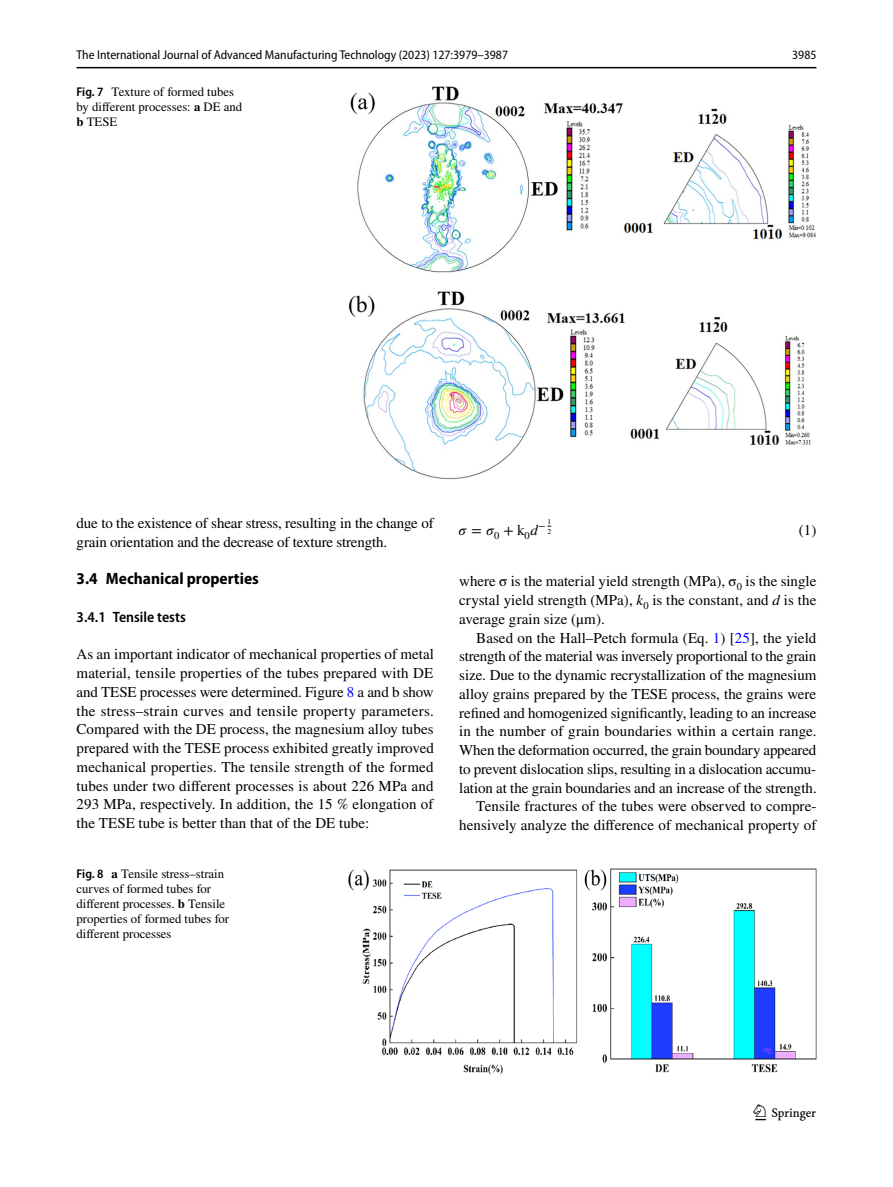
<style>
.page{position:relative;width:893px;height:1187px;background:#fff}
.page>*{position:absolute;margin:0;border:0;box-sizing:border-box;transform-origin:0 0}
.t1{font:22.5px "Springnew Regular 3";color:#000}
.t2{font:700 semi-condensed 16.5px "Myriad Pro";color:#000}
.t3{font:15px/18.8px "STIX";letter-spacing:-.005em;color:#000;text-align:justify}
.t4{font:600 semi-condensed 15px "Myriad Pro";color:#000}
.t5{font:italic 15px "STIX Math";color:#000}
.t6{font:12.75px/15px "STIX";color:#000}
.t7{font:semi-condensed 12.75px "Myriad Pro";color:#000}
.t8{font:10.5px "STIX General";color:#000}
.t9{font:7.5px/10.1px "STIX General";color:#000}
.s1{font-family:"Myriad Pro";font-weight:600;font-stretch:semi-condensed}
.s2{font-weight:700}
.s3{color:#00f}
.s4{font-style:normal}
.s5{font-style:italic}
</style>
<div class="page">
<hr style="left:77px;top:67px;width:739px;height:1px;background:#000">
<img style="left:349px;top:87px;width:467px;height:393px">
<img style="left:349px;top:868px;width:467px;height:205px">
<p class="t7" style="left:77px;top:48px;width:433px">The International Journal of Advanced Manufacturing Technology (2023) 127:3979–3987</p>
<p class="t7" style="left:792px;top:48px;width:26px">3985</p>
<p class="t6" style="left:77px;top:85px;width:167px"><span class="s1">Fig. 7</span> Texture of formed tubes by different processes: <span class="s2">a</span> DE and <span class="s2">b</span> TESE</p>
<p class="t3" style="left:77px;top:514px;width:359px">due to the existence of shear stress, resulting in the change of grain orientation and the decrease of texture strength.</p>
<p class="t2" style="left:77px;top:569px;width:184px">3.4 Mechanical properties</p>
<p class="t4" style="left:77px;top:608px;width:111px">3.4.1 Tensile tests</p>
<p class="t3" style="left:77px;top:646px;width:359px">As an important indicator of mechanical properties of metal material, tensile properties of the tubes prepared with DE and TESE processes were determined. Figure <span class="s3">8</span> a and b show the stress–strain curves and tensile property parameters.<br>Compared with the DE process, the magnesium alloy tubes prepared with the TESE process exhibited greatly improved mechanical properties. The tensile strength of the formed tubes under two different processes is about 226 MPa and 293 MPa, respectively. In addition, the 15 % elongation of the TESE tube is better than that of the DE tube:</p>
<p class="t6" style="left:77px;top:867px;width:154px"><span class="s1">Fig. 8</span> <span class="s2">a</span> Tensile stress–strain curves of formed tubes for different processes. <span class="s2">b</span> Tensile properties of formed tubes for different processes</p>
<p class="t8" style="left:494px;top:529px;width:53px">0 <sup>+</sup> <sup>k</sup>0<sup>d</sup><sup>−</sup></p>
<p class="t9" style="left:547px;top:516px;width:5px">1<br>2</p>
<p class="t5" style="left:459px;top:521px;width:37px">𝜎<span class="s4">=</span>𝜎</p>
<p class="t3" style="left:799px;top:521px;width:19px">(1)</p>
<p class="t3" style="left:459px;top:572px;width:359px">where σ is the material yield strength (MPa), σ<sub>0</sub> is the single crystal yield strength (MPa), <span class="s5">k</span><sub>0</sub> is the constant, and <span class="s5">d</span> is the average grain size (μm).</p>
<p class="t3" style="left:459px;top:629px;width:359px;text-align:right">Based on the Hall–Petch formula (Eq. <span class="s3">1</span>) [<span class="s3">25</span>], the yield strength of the material was inversely proportional to the grain size. Due to the dynamic recrystallization of the magnesium alloy grains prepared by the TESE process, the grains were refined and homogenized significantly, leading to an increase in the number of grain boundaries within a certain range.<br>When the deformation occurred, the grain boundary appeared to prevent dislocation slips, resulting in a dislocation accumu&shy;lation at the grain boundaries and an increase of the strength.<br>Tensile fractures of the tubes were observed to compre&shy;hensively analyze the difference of mechanical property of</p>
<h1 class="t1" style="left:755px;top:1104px;width:62px">1 3</h1>
</div>
